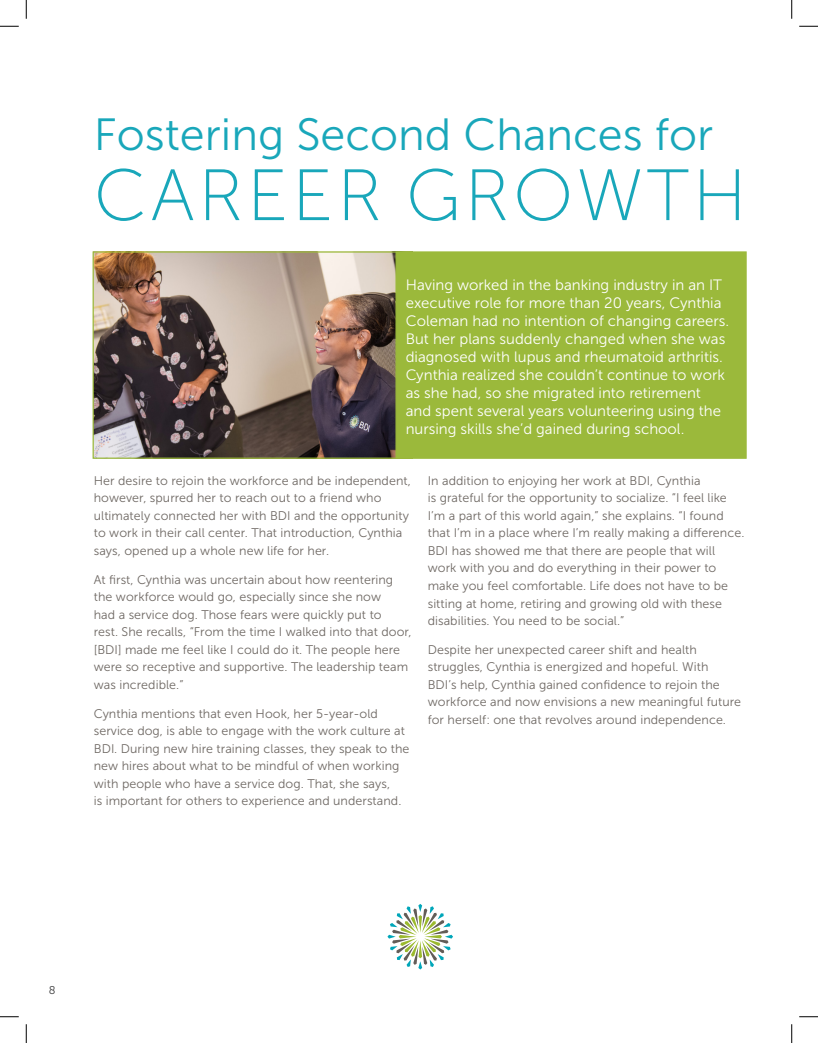
<style>
.page{position:relative;width:818px;height:1043px;background:#fff}
.page>*{position:absolute;margin:0;border:0;box-sizing:border-box;transform-origin:0 0}
.t1{font:72.5px "Museo Sans 100";letter-spacing:.05em;color:#19a7ba}
.t2{font:45px "Museo Sans 300";color:#19a7ba}
.t3{font:15px/18px "Museo Sans 300";color:#fff}
.t4{font:12.5px/17.5px "Museo Sans 300";letter-spacing:.005em;color:#6e6863}
.t5{font:11.25px "Museo Sans 300";color:#3e3e3f}
</style>
<div class="page">
<svg style="left:387px;top:904px;width:66px;height:65px"></svg>
<img style="left:94px;top:253px;width:301px;height:204px">
<div style="left:92px;top:251px;width:320px;height:208px;border:1px solid #9bb93b"></div>
<div style="left:395px;top:251px;width:351px;height:208px;background:#9bb93b;border:1px solid #9bb93b"></div>
<svg style="left:0;top:25px;width:19px;height:2px"></svg>
<svg style="left:799px;top:25px;width:19px;height:2px"></svg>
<svg style="left:0;top:1016px;width:19px;height:1px"></svg>
<svg style="left:799px;top:1016px;width:19px;height:1px"></svg>
<svg style="left:25px;top:0;width:2px;height:19px"></svg>
<svg style="left:25px;top:1024px;width:2px;height:18px"></svg>
<svg style="left:791px;top:0;width:1px;height:19px"></svg>
<svg style="left:791px;top:1024px;width:1px;height:18px"></svg>
<p class="t2" style="left:94px;top:110px;width:620px">Fostering Second Chances for</p>
<p class="t1" style="left:94px;top:157px;width:654px">CAREER GROWTH</p>
<p class="t3" style="left:405px;top:276px;width:325px">Having worked in the banking industry in an IT executive role for more than 20 years, Cynthia Coleman had no intention of changing careers.<br>But her plans suddenly changed when she was diagnosed with lupus and rheumatoid arthritis.<br>Cynthia realized she couldn’t continue to work as she had, so she migrated into retirement and spent several years volunteering using the nursing skills she’d gained during school.</p>
<p class="t4" style="left:94px;top:472px;width:318px">Her desire to rejoin the workforce and be independent, however, spurred her to reach out to a friend who ultimately connected her with BDI and the opportunity to work in their call center. That introduction, Cynthia says, opened up a whole new life for her.</p>
<p class="t4" style="left:94px;top:571px;width:319px">At first, Cynthia was uncertain about how reentering the workforce would go, especially since she now<br>had a service dog. Those fears were quickly put to<br>rest. She recalls, “From the time I walked into that door, [BDI] made me feel like I could do it. The people here were so receptive and supportive. The leadership team was incredible.”</p>
<p class="t4" style="left:94px;top:704px;width:317px">Cynthia mentions that even Hook, her 5-year-old service dog, is able to engage with the work culture at BDI. During new hire training classes, they speak to the new hires about what to be mindful of when working with people who have a service dog. That, she says,<br>is important for others to experience and understand.</p>
<p class="t4" style="left:428px;top:472px;width:318px">In addition to enjoying her work at BDI, Cynthia<br>is grateful for the opportunity to socialize. “I feel like I’m a part of this world again,” she explains. “I found that I’m in a place where I’m really making a difference.<br>BDI has showed me that there are people that will work with you and do everything in their power to make you feel comfortable. Life does not have to be sitting at home, retiring and growing old with these disabilities. You need to be social.”</p>
<p class="t4" style="left:428px;top:641px;width:315px">Despite her unexpected career shift and health struggles, Cynthia is energized and hopeful. With<br>BDI’s help, Cynthia gained confidence to rejoin the workforce and now envisions a new meaningful future for herself: one that revolves around independence.</p>
<p class="t5" style="left:49px;top:984px;width:8px">8</p>
</div>
